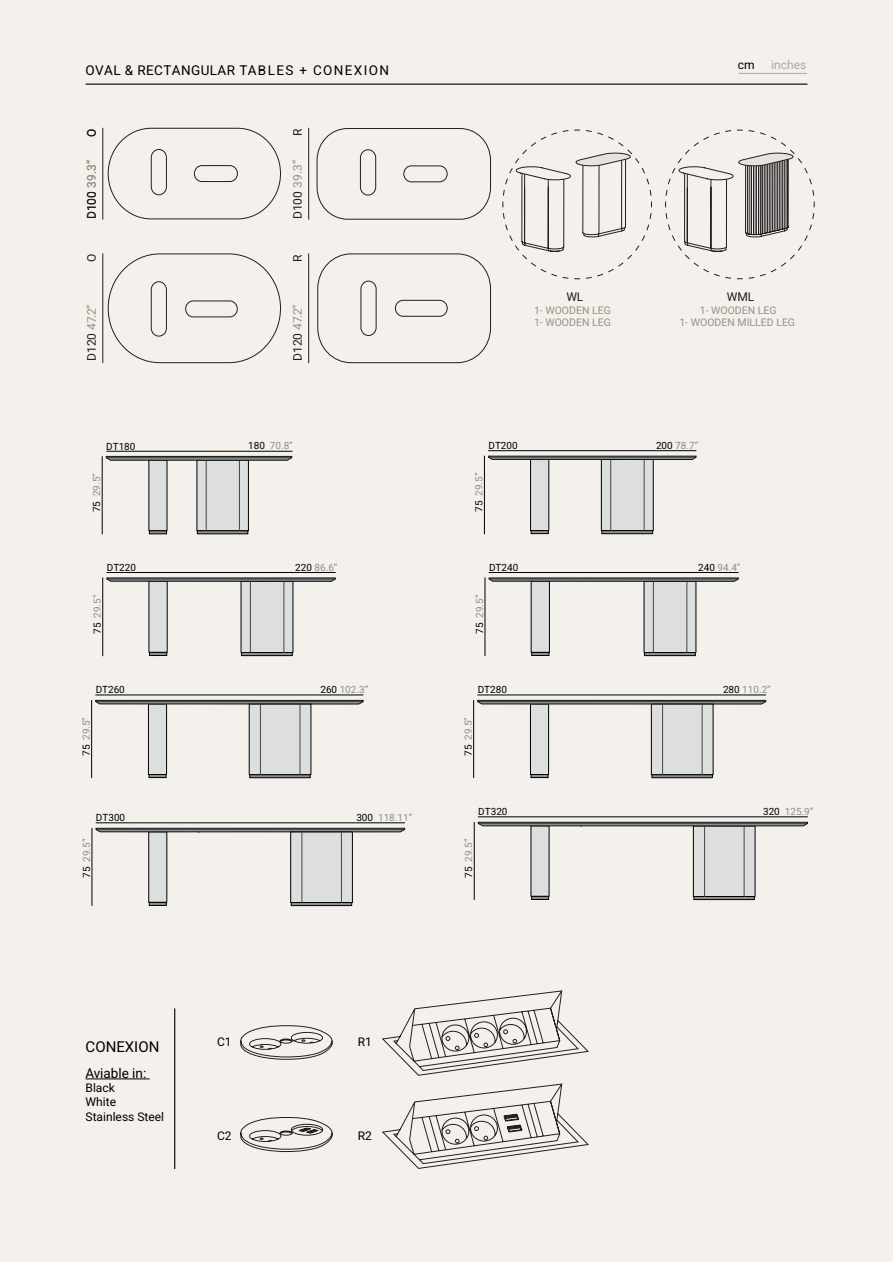
<style>
.page{position:relative;width:893px;height:1262px;background:#f4f1ec}
.page>*{position:absolute;margin:0;border:0;box-sizing:border-box;transform-origin:0 0}
.t1{font:15px "Heebo";color:#000001}
.t2{font:13.5px "Heebo";letter-spacing:.03em;color:#000001}
.t3{font:13.5px "Heebo";color:#000001}
.t4{font:12px "Heebo";color:#999089}
.t5{font:12px/14.4px "Heebo";color:#000001}
.t6{font:12px "Heebo";color:#231f20}
.t7{font:12px "Heebo";color:#aaa7a3}
.t8{font:10.5px/12.6px "Heebo";color:#999089;text-align:center}
.t9{font:9.9px "Heebo";color:#8d8f8d}
.t10{font:9.9px "Heebo";color:#000001}
.s1{color:#231f20}
.s2{color:#000001}
.s3{color:#81807b}
</style>
<div class="page">
<hr style="left:86px;top:84px;width:721px;height:1px;background:#000001">
<svg style="left:317px;top:128px;width:174px;height:92px"></svg>
<svg style="left:108px;top:253px;width:173px;height:110px"></svg>
<svg style="left:317px;top:253px;width:174px;height:110px"></svg>
<svg style="left:665px;top:130px;width:150px;height:149px"></svg>
<svg style="left:502px;top:130px;width:150px;height:149px"></svg>
<hr style="left:308px;top:128px;width:1px;height:92px;background:#231f20">
<hr style="left:308px;top:253px;width:1px;height:110px;background:#231f20">
<hr style="left:103px;top:253px;width:1px;height:110px;background:#231f20">
<svg style="left:108px;top:128px;width:173px;height:91px"></svg>
<svg style="left:240px;top:1117px;width:92px;height:34px"></svg>
<svg style="left:240px;top:1025px;width:92px;height:34px"></svg>
<svg style="left:382px;top:1083px;width:206px;height:85px"></svg>
<svg style="left:382px;top:990px;width:206px;height:85px"></svg>
<hr style="left:86px;top:1078px;width:64px;height:1px;background:#000001">
<hr style="left:174px;top:1008px;width:1px;height:161px;background:#000001">
<hr style="left:107px;top:451px;width:185px;height:1px;background:#000001">
<hr style="left:102px;top:456px;width:1px;height:78px;background:#000001">
<div style="left:197px;top:460px;width:52px;height:71px;background:#dddede;border:1px solid #000001"></div>
<svg style="left:197px;top:530px;width:51px;height:4px"></svg>
<hr style="left:206px;top:460px;width:1px;height:71px;background:#454647">
<hr style="left:239px;top:460px;width:1px;height:71px;background:#454647">
<div style="left:149px;top:460px;width:18px;height:71px;background:#dddede"></div>
<svg style="left:149px;top:530px;width:18px;height:3px"></svg>
<svg style="left:149px;top:533px;width:18px;height:1px"></svg>
<svg style="left:106px;top:456px;width:186px;height:5px"></svg>
<hr style="left:488px;top:450px;width:208px;height:1px;background:#000001">
<hr style="left:484px;top:456px;width:1px;height:78px;background:#000001">
<div style="left:601px;top:459px;width:53px;height:72px;background:#dddede;border:1px solid #000001"></div>
<svg style="left:601px;top:530px;width:52px;height:4px"></svg>
<hr style="left:610px;top:459px;width:1px;height:71px;background:#454647">
<hr style="left:644px;top:459px;width:1px;height:71px;background:#454647">
<div style="left:530px;top:459px;width:19px;height:72px;background:#dddede;border:1px solid #000001"></div>
<svg style="left:531px;top:530px;width:18px;height:4px"></svg>
<svg style="left:531px;top:533px;width:17px;height:1px"></svg>
<svg style="left:488px;top:455px;width:209px;height:5px"></svg>
<hr style="left:489px;top:572px;width:249px;height:1px;background:#000001">
<hr style="left:485px;top:578px;width:1px;height:78px;background:#000001">
<div style="left:644px;top:581px;width:52px;height:72px;background:#dddede"></div>
<svg style="left:644px;top:652px;width:52px;height:4px"></svg>
<hr style="left:653px;top:581px;width:1px;height:71px;background:#454647">
<hr style="left:687px;top:581px;width:1px;height:71px;background:#454647">
<div style="left:531px;top:581px;width:19px;height:71px;background:#dddede;border:1px solid #000001"></div>
<svg style="left:531px;top:652px;width:18px;height:4px"></svg>
<svg style="left:532px;top:655px;width:17px;height:1px"></svg>
<svg style="left:488px;top:577px;width:251px;height:5px"></svg>
<hr style="left:103px;top:128px;width:1px;height:92px;background:#231f20">
<hr style="left:738px;top:73px;width:69px;height:1px;background:#aaa7a3">
<hr style="left:478px;top:816px;width:329px;height:1px;background:#000001">
<hr style="left:474px;top:822px;width:1px;height:77px;background:#000001">
<svg style="left:693px;top:897px;width:62px;height:3px"></svg>
<div style="left:693px;top:825px;width:62px;height:72px;background:#dddede;border:1px solid #000001"></div>
<hr style="left:704px;top:826px;width:1px;height:70px;background:#454647">
<hr style="left:744px;top:826px;width:1px;height:70px;background:#454647">
<div style="left:531px;top:825px;width:18px;height:71px;background:#dddede"></div>
<div style="left:531px;top:896px;width:18px;height:3px;background:#8d8f8d;border:1px solid #000001"></div>
<svg style="left:532px;top:899px;width:17px;height:1px"></svg>
<svg style="left:478px;top:821px;width:330px;height:5px;background:#686968"></svg>
<hr style="left:107px;top:572px;width:228px;height:1px;background:#000001">
<hr style="left:102px;top:578px;width:1px;height:78px;background:#000001">
<div style="left:241px;top:581px;width:52px;height:72px;background:#dddede"></div>
<svg style="left:241px;top:652px;width:52px;height:4px"></svg>
<hr style="left:250px;top:581px;width:1px;height:71px;background:#454647">
<hr style="left:284px;top:581px;width:1px;height:71px;background:#454647">
<div style="left:149px;top:581px;width:18px;height:71px;background:#dddede"></div>
<svg style="left:149px;top:652px;width:18px;height:3px"></svg>
<svg style="left:149px;top:655px;width:18px;height:1px"></svg>
<svg style="left:106px;top:577px;width:230px;height:5px"></svg>
<hr style="left:96px;top:822px;width:309px;height:1px;background:#000001">
<hr style="left:92px;top:828px;width:1px;height:77px;background:#000001">
<div style="left:148px;top:831px;width:19px;height:71px;background:#dddede;border:1px solid #000001"></div>
<div style="left:149px;top:902px;width:18px;height:3px;background:#8d8f8d;border:1px solid #000001"></div>
<svg style="left:149px;top:905px;width:17px;height:1px"></svg>
<svg style="left:95px;top:827px;width:310px;height:5px"></svg>
<svg style="left:291px;top:903px;width:61px;height:3px"></svg>
<div style="left:290px;top:831px;width:63px;height:72px;background:#dddede;border:1px solid #000001"></div>
<hr style="left:302px;top:832px;width:1px;height:70px;background:#454647">
<hr style="left:341px;top:832px;width:1px;height:70px;background:#454647">
<hr style="left:478px;top:694px;width:288px;height:1px;background:#000001">
<hr style="left:473px;top:700px;width:1px;height:77px;background:#000001">
<div style="left:530px;top:703px;width:19px;height:72px;background:#dddede;border:1px solid #000001"></div>
<svg style="left:531px;top:774px;width:17px;height:3px"></svg>
<svg style="left:531px;top:777px;width:17px;height:1px"></svg>
<svg style="left:477px;top:700px;width:289px;height:4px"></svg>
<svg style="left:652px;top:775px;width:61px;height:3px"></svg>
<div style="left:651px;top:704px;width:62px;height:71px;background:#dddede;border:1px solid #000001"></div>
<hr style="left:662px;top:704px;width:1px;height:70px;background:#454647">
<hr style="left:702px;top:704px;width:1px;height:70px;background:#454647">
<hr style="left:96px;top:694px;width:267px;height:1px;background:#000001">
<hr style="left:91px;top:700px;width:1px;height:77px;background:#000001">
<div style="left:148px;top:703px;width:19px;height:72px;background:#dddede;border:1px solid #000001"></div>
<svg style="left:149px;top:774px;width:17px;height:3px"></svg>
<svg style="left:149px;top:777px;width:17px;height:1px"></svg>
<svg style="left:95px;top:700px;width:269px;height:4px"></svg>
<svg style="left:249px;top:775px;width:62px;height:3px"></svg>
<div style="left:249px;top:704px;width:62px;height:71px;background:#dddede"></div>
<hr style="left:260px;top:704px;width:1px;height:70px;background:#454647">
<hr style="left:300px;top:704px;width:1px;height:70px;background:#454647">
<h2 class="t2" style="left:86px;top:61px;width:305px">OVAL &amp; RECTANGULAR TABLES + CONEXION</h2>
<p class="t6" style="left:83px;top:137px;width:10px;rotate:-90deg">O</p>
<p class="t4" style="left:83px;top:219px;width:61px;rotate:-90deg"><span class="s1">D100</span> 39.3”</p>
<p class="t6" style="left:289px;top:136px;width:9px;rotate:-90deg">R</p>
<p class="t4" style="left:289px;top:219px;width:61px;rotate:-90deg"><span class="s1">D100</span> 39.3”</p>
<p class="t6" style="left:83px;top:262px;width:10px;rotate:-90deg">O</p>
<p class="t6" style="left:289px;top:262px;width:9px;rotate:-90deg">R</p>
<p class="t4" style="left:83px;top:361px;width:58px;rotate:-90deg"><span class="s1">D120</span> 47.2”</p>
<p class="t4" style="left:289px;top:361px;width:58px;rotate:-90deg"><span class="s1">D120</span> 47.2”</p>
<p class="t10" style="left:106px;top:439px;width:31px">DT180</p>
<p class="t9" style="left:248px;top:439px;width:46px"><span class="s2">180</span> 70.8”</p>
<p class="t9" style="left:90px;top:512px;width:41px;rotate:-90deg"><span class="s2">75</span> 29.5”</p>
<p class="t10" style="left:107px;top:560px;width:31px">DT220</p>
<p class="t9" style="left:295px;top:560px;width:44px"><span class="s2">220</span> 86.6”</p>
<p class="t9" style="left:90px;top:634px;width:41px;rotate:-90deg"><span class="s2">75</span> 29.5”</p>
<p class="t10" style="left:96px;top:683px;width:31px">DT260</p>
<p class="t9" style="left:320px;top:682px;width:49px"><span class="s2">260</span> 102.3”</p>
<p class="t9" style="left:79px;top:756px;width:41px;rotate:-90deg"><span class="s2">75</span> 29.5”</p>
<p class="t10" style="left:96px;top:811px;width:31px">DT300</p>
<p class="t9" style="left:356px;top:810px;width:57px"><span class="s2">300</span> 118.11”</p>
<p class="t9" style="left:80px;top:878px;width:41px;rotate:-90deg"><span class="s2">75</span> 29.5”</p>
<p class="t5" style="left:738px;top:57px;width:18px">cm</p>
<p class="t7" style="left:771px;top:56px;width:37px">inches</p>
<p class="t6" style="left:566px;top:288px;width:19px">WL</p>
<p class="t8" style="left:534px;top:304px;width:78px;text-align:left">1- WOODEN LEG<br>1- WOODEN LEG</p>
<p class="t6" style="left:727px;top:288px;width:29px">WML</p>
<p class="t8" style="left:679px;top:304px;width:117px">1- WOODEN LEG<br>1- WOODEN MILLED LEG</p>
<p class="t10" style="left:488px;top:439px;width:31px">DT200</p>
<p class="t9" style="left:656px;top:439px;width:44px"><span class="s2">200</span> <span class="s3">7</span>8.7”</p>
<p class="t9" style="left:472px;top:512px;width:41px;rotate:-90deg"><span class="s2">75</span> 29.5”</p>
<p class="t10" style="left:489px;top:560px;width:31px">DT240</p>
<p class="t9" style="left:698px;top:560px;width:44px"><span class="s2">240</span> 94.4”</p>
<p class="t9" style="left:473px;top:634px;width:41px;rotate:-90deg"><span class="s2">75</span> 29.5”</p>
<p class="t10" style="left:478px;top:683px;width:31px">DT280</p>
<p class="t9" style="left:723px;top:682px;width:49px"><span class="s2">280</span> 110.2”</p>
<p class="t9" style="left:461px;top:756px;width:41px;rotate:-90deg"><span class="s2">75</span> 29.5”</p>
<p class="t10" style="left:478px;top:805px;width:31px">DT320</p>
<p class="t9" style="left:763px;top:804px;width:52px"><span class="s2">320</span> 125.9”</p>
<p class="t9" style="left:462px;top:878px;width:41px;rotate:-90deg"><span class="s2">75</span> 29.5”</p>
<h1 class="t1" style="left:86px;top:1036px;width:75px">CONEXION</h1>
<h2 class="t3" style="left:86px;top:1063px;width:62px">Aviable in:</h2>
<p class="t5" style="left:86px;top:1080px;width:80px">Black<br>White<br>Stainless Steel</p>
<p class="t5" style="left:217px;top:1034px;width:16px">C1</p>
<p class="t5" style="left:358px;top:1034px;width:16px">R1</p>
<p class="t5" style="left:217px;top:1128px;width:16px">C2</p>
<p class="t5" style="left:358px;top:1128px;width:16px">R2</p>
</div>
